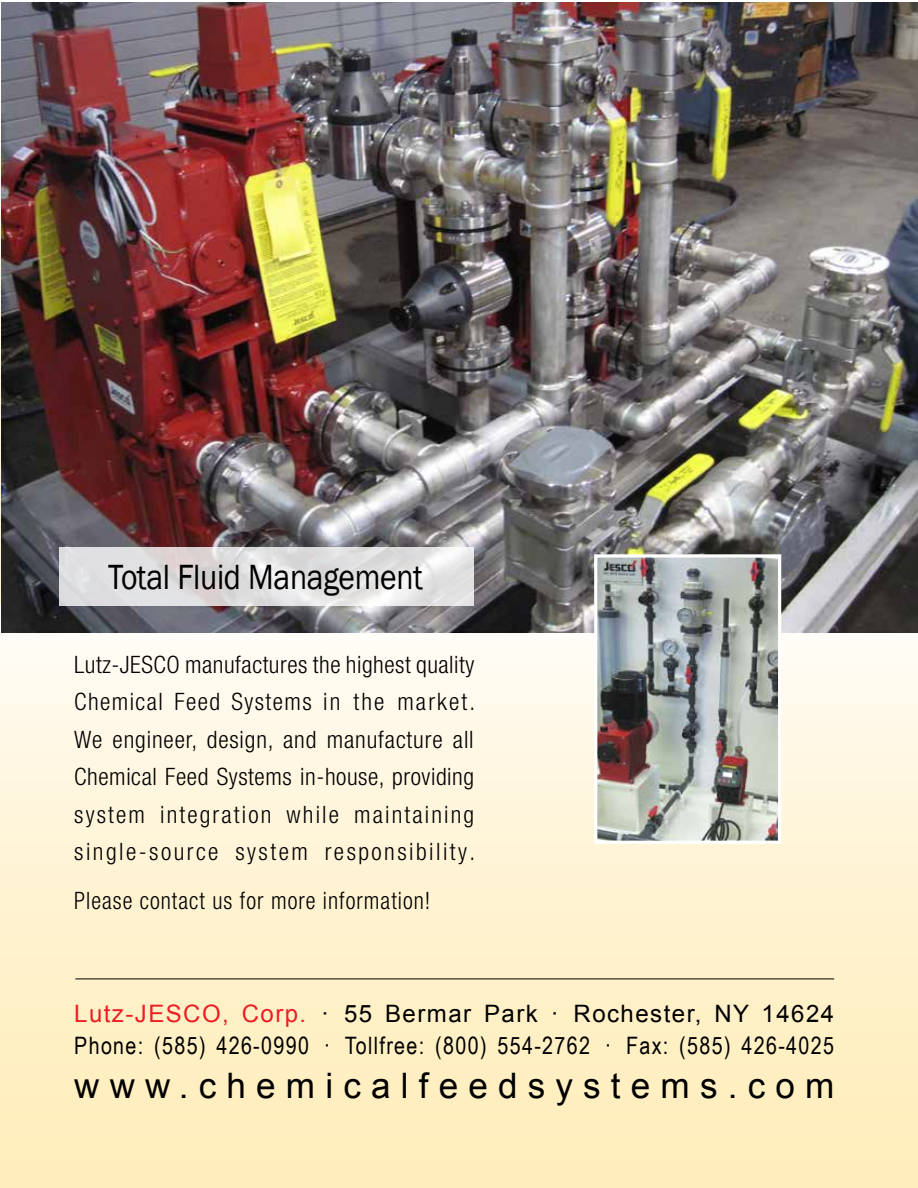
<style>
.page{position:relative;width:918px;height:1188px;background:#fff}
.page>*{position:absolute;margin:0;border:0;box-sizing:border-box;transform-origin:0 0}
.t1{font:36px "Franklin Gothic";letter-spacing:-.01em;color:#000;scale:.88 1}
.t2{font:35.1px "Arial";letter-spacing:.29em;color:#000}
.t3{font:300 condensed 24px/37.5px "Helvetica Neue LT Pro";letter-spacing:.09em;color:#000;text-align:justify}
.t4{font:24px "Arial Narrow";letter-spacing:.055em;color:#000}
.t5{font:24px "Arial";letter-spacing:.06em;color:#000}
.t6{font:300 condensed 24px "Helvetica Neue LT Pro";letter-spacing:.045em;color:#000;scale:.95 1}
.s1{color:#ed1d24}
</style>
<div class="page">
<div style="left:0;top:606px;width:918px;height:582px;background:linear-gradient(to bottom,#fcf9f2,#ffedb7)"></div>
<img style="left:2px;top:2px;width:916px;height:630px">
<svg style="left:60px;top:547px;width:414px;height:59px;background:#e1e0e1"></svg>
<hr style="left:75px;top:978px;width:759px;height:1px;background:#000">
<img style="left:598px;top:558px;width:179px;height:282px">
<div style="left:594px;top:554px;width:187px;height:290px;border:3px solid #fff"></div>
<h1 class="t1" style="left:108px;top:555px;width:359px">Total Fluid Management</h1>
<p class="t3" style="left:74px;top:646px;width:403px">Lutz-JESCO manufactures the highest quality Chemical Feed Systems in the market.<br>We engineer, design, and manufacture all Chemical Feed Systems in-house, providing system integration while maintaining single-source system responsibility.</p>
<p class="t6" style="left:74px;top:886px;width:376px">Please contact us for more information!</p>
<p class="t5" style="left:74px;top:998px;width:762px"><span class="s1">Lutz-JESCO, Corp.</span> · 55 Bermar Park · Rochester, NY 14624</p>
<p class="t4" style="left:74px;top:1028px;width:761px">Phone: (585) 426-0990 · Tollfree: (800) 554-2762 · Fax: (585) 426-4025</p>
<h2 class="t2" style="left:74px;top:1062px;width:762px">www.chemicalfeedsystems.com</h2>
</div>
